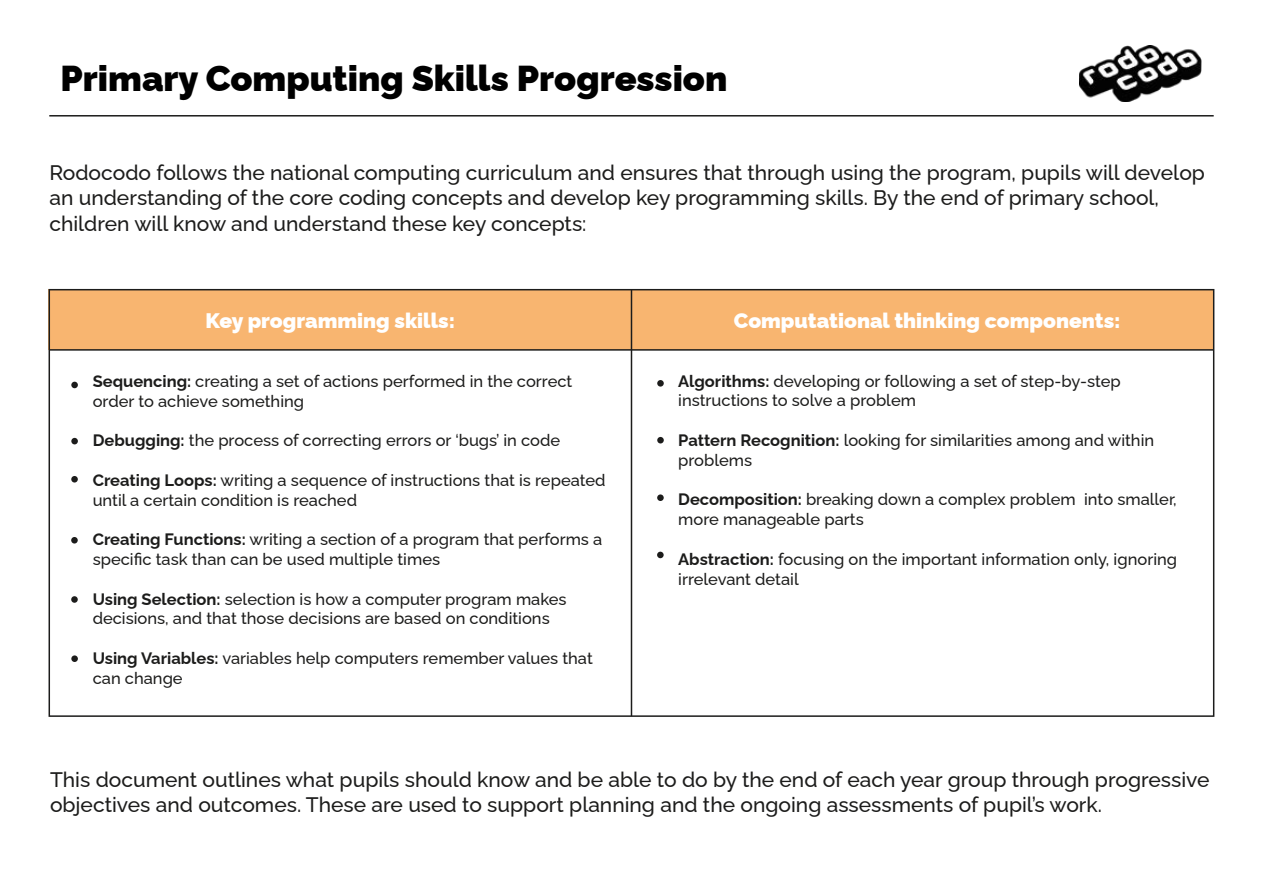
<style>
.page{position:relative;width:1263px;height:893px;background:#fff}
.page>*{position:absolute;margin:0;border:0;box-sizing:border-box;transform-origin:0 0}
.t1{font:900 36px "Raleway";color:#000}
.t2{font:500 21px/25.2px "Raleway";color:#1c1c1b}
.t3{font:900 21px "Raleway";color:#fff}
.t4{font:500 16.5px/19.8px "Raleway";color:#1c1c1b}
.s1{font-weight:700}
</style>
<div class="page">
<div style="left:48px;top:289px;width:1166px;height:61px;background:#f8b570"></div>
<div style="left:71px;top:382px;width:7px;height:6px;background:#1c1c1b;border-radius:50%"></div>
<div style="left:71px;top:438px;width:7px;height:6px;background:#1c1c1b;border-radius:50%"></div>
<div style="left:71px;top:476px;width:7px;height:6px;background:#1c1c1b;border-radius:50%"></div>
<div style="left:71px;top:537px;width:7px;height:6px;background:#1c1c1b;border-radius:50%"></div>
<svg style="left:71px;top:596px;width:7px;height:7px"></svg>
<img style="left:1080px;top:46px;width:122px;height:55px">
<hr style="left:49px;top:115px;width:1165px;height:2px;background:#1c1c1b">
<div style="left:657px;top:380px;width:7px;height:7px;background:#1c1c1b;border-radius:50%"></div>
<div style="left:657px;top:437px;width:7px;height:6px;background:#1c1c1b;border-radius:50%"></div>
<div style="left:657px;top:494px;width:7px;height:7px;background:#1c1c1b;border-radius:50%"></div>
<div style="left:657px;top:552px;width:7px;height:6px;background:#1c1c1b;border-radius:50%"></div>
<div style="left:71px;top:655px;width:7px;height:7px;background:#1c1c1b;border-radius:50%"></div>
<hr style="left:50px;top:349px;width:1164px;height:2px;background:#1c1c1b">
<hr style="left:631px;top:289px;width:1px;height:427px;background:#1c1c1b">
<h1 class="t1" style="left:60px;top:50px;width:668px">Primary Computing Skills Progression</h1>
<p class="t2" style="left:49px;top:158px;width:1157px">Rodocodo follows the national computing curriculum and ensures that through using the program, pupils will develop an understanding of the core coding concepts and develop key programming skills. By the end of primary school, children will know and understand these key concepts:</p>
<p class="t3" style="left:206px;top:304px;width:251px">Key programming skills:</p>
<p class="t3" style="left:734px;top:304px;width:388px">Computational thinking components:</p>
<p class="t4" style="left:93px;top:369px;width:481px"><span class="s1">Sequencing:</span> creating a set of actions performed in the correct order to achieve something</p>
<p class="t4" style="left:93px;top:429px;width:469px"><span class="s1">Debugging:</span> the process of correcting errors or ‘bugs’ in code</p>
<p class="t4" style="left:93px;top:468px;width:514px"><span class="s1">Creating Loops:</span> writing a sequence of instructions that is repeated until a certain condition is reached</p>
<p class="t4" style="left:93px;top:528px;width:511px"><span class="s1">Creating Functions:</span> writing a section of a program that performs a specific task than can be used multiple times</p>
<p class="t4" style="left:93px;top:587px;width:475px"><span class="s1">Using Selection:</span> selection is how a computer program makes decisions, and that those decisions are based on conditions</p>
<p class="t4" style="left:93px;top:646px;width:502px"><span class="s1">Using Variables:</span> variables help computers remember values that can change</p>
<p class="t4" style="left:678px;top:369px;width:444px"><span class="s1">Algorithms:</span> developing or following a set of step-by-step instructions to solve a problem</p>
<p class="t4" style="left:678px;top:428px;width:477px"><span class="s1">Pattern Recognition:</span> looking for similarities among and within problems</p>
<p class="t4" style="left:678px;top:488px;width:500px"><span class="s1">Decomposition:</span> breaking down a complex problem into smaller, more manageable parts</p>
<p class="t4" style="left:678px;top:547px;width:500px"><span class="s1">Abstraction:</span> focusing on the important information only, ignoring irrelevant detail</p>
<p class="t2" style="left:50px;top:765px;width:1161px">This document outlines what pupils should know and be able to do by the end of each year group through progressive objectives and outcomes. These are used to support planning and the ongoing assessments of pupil’s work.</p>
</div>
